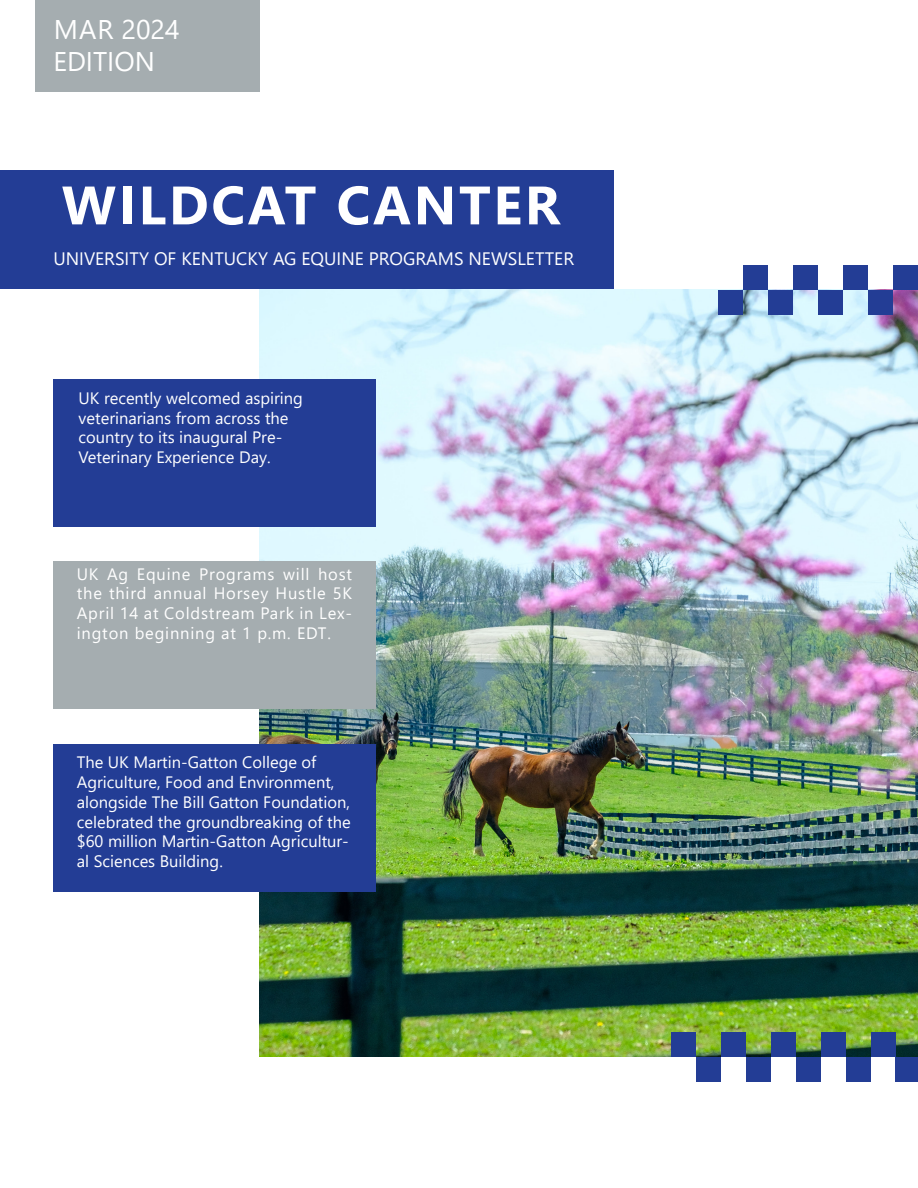
<style>
.page{position:relative;width:918px;height:1188px;background:#fff}
.page>*{position:absolute;margin:0;border:0;box-sizing:border-box;transform-origin:0 0}
.t1{font:700 54px "Segoe UI";letter-spacing:.05em;color:#fff}
.t2{font:27px "Segoe UI";color:#fff}
.t3{font:18px "Segoe UI";color:#fff}
.t4{font:16.5px/19.8px "Segoe UI";color:#fff;text-align:justify}
</style>
<div class="page">
<img style="left:260px;top:290px;width:657px;height:767px">
<div style="left:35px;top:0;width:225px;height:92px;background:#a5adb0"></div>
<div style="left:0;top:170px;width:613px;height:119px;background:#233d95"></div>
<div style="left:718px;top:290px;width:25px;height:25px;background:#233d95"></div>
<div style="left:743px;top:265px;width:25px;height:25px;background:#233d95"></div>
<div style="left:768px;top:290px;width:25px;height:25px;background:#233d95"></div>
<div style="left:793px;top:265px;width:25px;height:25px;background:#233d95"></div>
<div style="left:818px;top:290px;width:25px;height:25px;background:#233d95"></div>
<div style="left:843px;top:265px;width:25px;height:25px;background:#233d95"></div>
<div style="left:868px;top:290px;width:25px;height:25px;background:#233d95"></div>
<div style="left:893px;top:265px;width:25px;height:25px;background:#233d95"></div>
<div style="left:796px;top:1057px;width:25px;height:25px;background:#233d95"></div>
<div style="left:821px;top:1032px;width:25px;height:25px;background:#233d95"></div>
<div style="left:846px;top:1057px;width:25px;height:25px;background:#233d95"></div>
<div style="left:871px;top:1032px;width:25px;height:25px;background:#233d95"></div>
<div style="left:896px;top:1057px;width:22px;height:25px;background:#233d95"></div>
<div style="left:671px;top:1032px;width:25px;height:25px;background:#233d95"></div>
<div style="left:696px;top:1057px;width:25px;height:25px;background:#233d95"></div>
<div style="left:721px;top:1032px;width:25px;height:25px;background:#233d95"></div>
<div style="left:746px;top:1057px;width:25px;height:25px;background:#233d95"></div>
<div style="left:771px;top:1032px;width:25px;height:25px;background:#233d95"></div>
<div style="left:53px;top:379px;width:323px;height:147px;background:#233d95"></div>
<div style="left:53px;top:561px;width:323px;height:148px;background:#a5adb0"></div>
<div style="left:53px;top:744px;width:323px;height:147px;background:#233d95"></div>
<p class="t2" style="left:54px;top:3px;width:127px">MAR 2024</p>
<p class="t2" style="left:53px;top:36px;width:103px">EDITION</p>
<p class="t1" style="left:62px;top:154px;width:500px">WILDCAT CANTER</p>
<p class="t3" style="left:53px;top:241px;width:522px">UNIVERSITY OF KENTUCKY AG EQUINE PROGRAMS NEWSLETTER</p>
<p class="t4" style="left:79px;top:387px;width:226px">UK recently welcomed aspiring</p>
<p class="t4" style="left:79px;top:406px;width:212px">veterinarians from across the</p>
<p class="t4" style="left:79px;top:426px;width:205px">country to its inaugural Pre-</p>
<p class="t4" style="left:79px;top:446px;width:194px">Veterinary Experience Day.</p>
<p class="t4" style="left:77px;top:562px;width:277px">UK Ag Equine Programs will host the third annual Horsey Hustle 5K April 14 at Coldstream Park in Lex&shy;ington beginning at 1 p.m. EDT.</p>
<p class="t4" style="left:77px;top:751px;width:275px;text-align:left">The UK Martin-Gatton College of Agriculture, Food and Environment, alongside The Bill Gatton Foundation, celebrated the groundbreaking of the $60 million Martin-Gatton Agricultur&shy;al Sciences Building.</p>
</div>
